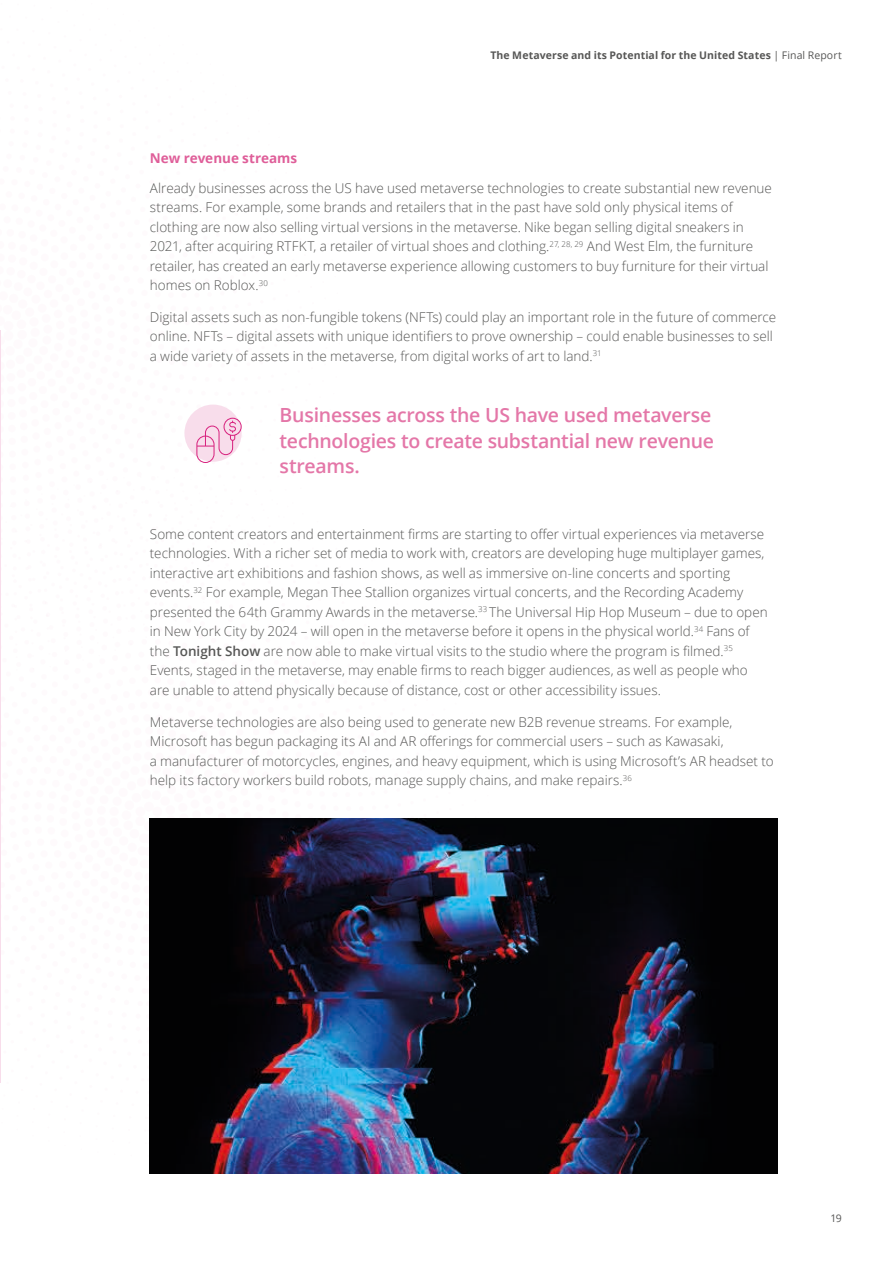
<style>
.page{position:relative;width:893px;height:1263px;background:#fff}
.page>*{position:absolute;margin:0;border:0;box-sizing:border-box;transform-origin:0 0}
.Quote_pullout_medium{font:600 19.5px/25.5px "Open Sans";letter-spacing:-.015em;color:#e477a8}
.Body_copy__8_5_12pt{font:300 13.5px/19.5px "Open Sans";color:#575756}
.Subhead_A__8_5_12pt{font:700 13.5px "Open Sans";color:#df5e99}
.t1{font:700 10.5px "Open Sans";letter-spacing:.01em;color:#575756}
.t2{font:10.5px "Open Sans";color:#575756}
.s1{font-weight:400}
.s2{font-weight:600}
</style>
<div class="page">
<img style="left:150px;top:818px;width:627px;height:356px">
<svg style="left:184px;top:405px;width:58px;height:58px"></svg>
<p class="t1" style="left:490px;top:48px;width:353px">The Metaverse and its Potential for the United States <span class="s1">| Final Report</span></p>
<p class="Subhead_A__8_5_12pt" style="left:150px;top:149px;width:149px">New revenue streams</p>
<p class="Body_copy__8_5_12pt" style="left:150px;top:178px;width:624px">Already businesses across the US have used metaverse technologies to create substantial new revenue streams. For example, some brands and retailers that in the past have sold only physical items of clothing are now also selling virtual versions in the metaverse. Nike began selling digital sneakers in 2021, after acquiring RTFKT, a retailer of virtual shoes and clothing.<sup>27,</sup> <sup>28,</sup> <sup>29</sup> And West Elm, the furniture retailer, has created an early metaverse experience allowing customers to buy furniture for their virtual homes on Roblox.<sup>30</sup></p>
<p class="Body_copy__8_5_12pt" style="left:150px;top:307px;width:628px">Digital assets such as non‑fungible tokens (NFTs) could play an important role in the future of commerce online. NFTs – digital assets with unique identifiers to prove ownership – could enable businesses to sell a wide variety of assets in the metaverse, from digital works of art to land.<sup>31</sup></p>
<p class="Quote_pullout_medium" style="left:280px;top:402px;width:436px">Businesses across the US have used metaverse technologies to create substantial new revenue streams.</p>
<p class="Body_copy__8_5_12pt" style="left:150px;top:524px;width:619px">Some content creators and entertainment firms are starting to offer virtual experiences via metaverse technologies. With a richer set of media to work with, creators are developing huge multiplayer games, interactive art exhibitions and fashion shows, as well as immersive on‑line concerts and sporting events.<sup>32</sup> For example, Megan Thee Stallion organizes virtual concerts, and the Recording Academy presented the 64th Grammy Awards in the metaverse.<sup>33</sup> The Universal Hip Hop Museum – due to open in New York City by 2024 – will open in the metaverse before it opens in the physical world.<sup>34</sup> Fans of the <span class="s2">Tonight Show</span> are now able to make virtual visits to the studio where the program is filmed.<sup>35<br></sup>Events, staged in the metaverse, may enable firms to reach bigger audiences, as well as people who are unable to attend physically because of distance, cost or other accessibility issues.</p>
<p class="Body_copy__8_5_12pt" style="left:150px;top:712px;width:625px">Metaverse technologies are also being used to generate new B2B revenue streams. For example, Microsoft has begun packaging its AI and AR offerings for commercial users – such as Kawasaki,<br>a manufacturer of motorcycles, engines, and heavy equipment, which is using Microsoft’s AR headset to help its factory workers build robots, manage supply chains, and make repairs.<sup>36</sup></p>
<p class="t2" style="left:830px;top:1211px;width:13px">19</p>
</div>
